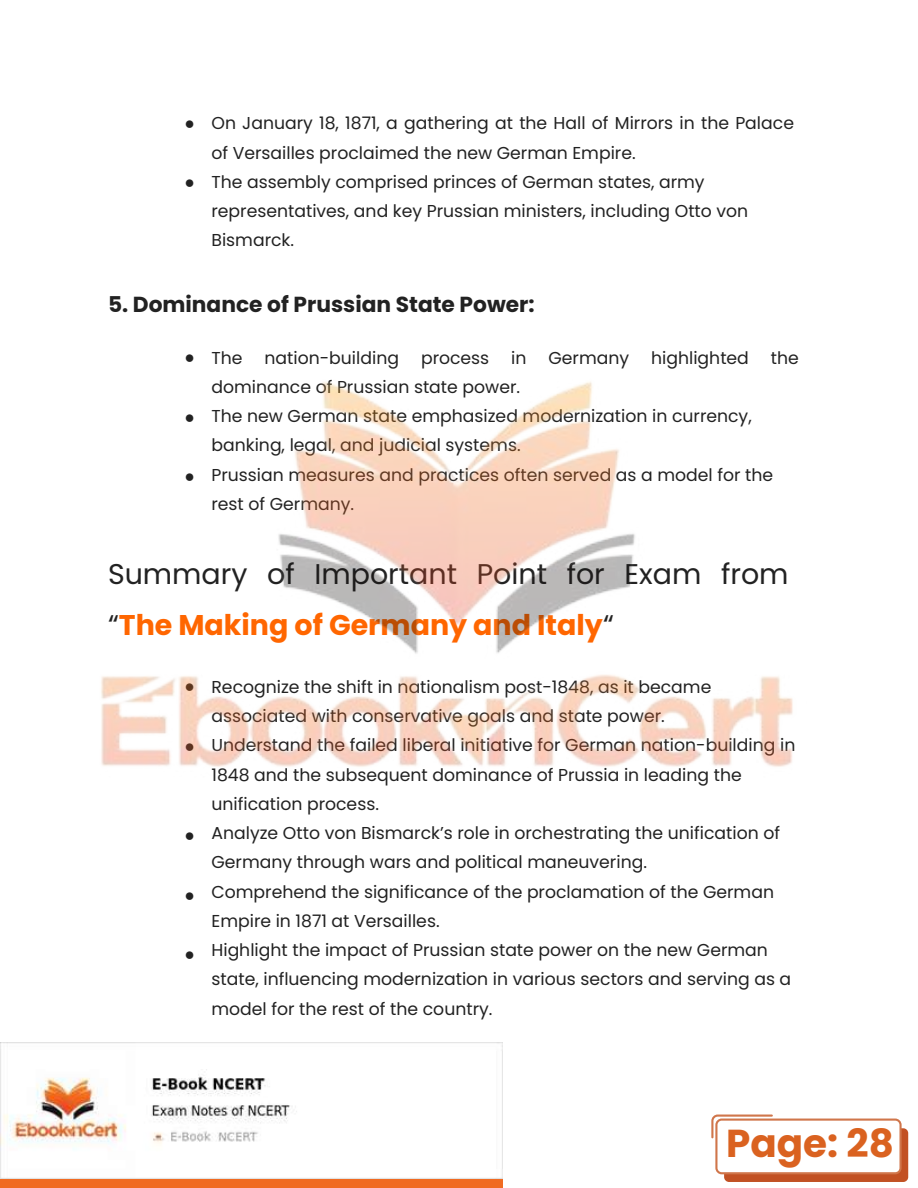
<style>
.page{position:relative;width:918px;height:1188px;background:#fff}
.page>*{position:absolute;margin:0;border:0;box-sizing:border-box;transform-origin:0 0}
.t1{font:700 38.85px "Poppins";color:#da6220}
.t2{font:28.5px/50.7px "Poppins";color:#222}
.t3{font:700 21.75px "Poppins";color:#222}
.t4{font:17.25px/29.2px "Poppins";color:#222}
.t5{font:17.25px "Arimo";color:#222}
.s1{font-weight:700;color:#f60}
</style>
<div class="page">
<div style="left:724px;top:1128px;width:184px;height:54px;background:#c25123;border-radius:5px"></div>
<svg style="left:711px;top:1115px;width:191px;height:59px"></svg>
<img style="left:101px;top:382px;width:692px;height:385px">
<div style="left:0;top:1152px;width:503px;height:36px;background:#f06b22"></div>
<img style="left:0;top:1043px;width:503px;height:135px">
<p class="t5" style="left:184px;top:113px;width:12px">●</p>
<p class="t5" style="left:184px;top:173px;width:12px">●</p>
<p class="t4" style="left:212px;top:109px;width:584px">On January 18, 1871, a gathering at the Hall of Mirrors in the Palace of Versailles proclaimed the new German Empire.<br>The assembly comprised princes of German states, army representatives, and key Prussian ministers, including Otto von Bismarck.</p>
<p class="t3" style="left:108px;top:289px;width:428px">5. Dominance of Prussian State Power:</p>
<p class="t5" style="left:184px;top:347px;width:12px">●</p>
<p class="t5" style="left:184px;top:407px;width:12px">●</p>
<p class="t5" style="left:184px;top:466px;width:12px">●</p>
<p class="t4" style="left:212px;top:343px;width:33px">The</p>
<p class="t4" style="left:265px;top:343px;width:136px">nation-building</p>
<p class="t4" style="left:421px;top:343px;width:70px">process</p>
<p class="t4" style="left:511px;top:343px;width:17px">in</p>
<p class="t4" style="left:549px;top:343px;width:82px">Germany</p>
<p class="t4" style="left:651px;top:343px;width:99px">highlighted</p>
<p class="t4" style="left:771px;top:343px;width:30px">the</p>
<p class="t4" style="left:212px;top:372px;width:563px">dominance of Prussian state power.<br>The new German state emphasized modernization in currency, banking, legal, and judicial systems.<br>Prussian measures and practices often served as a model for the rest of Germany.</p>
<h2 class="t2" style="left:108px;top:549px;width:682px">Summary of Important Point for Exam from “<span class="s1">The Making of Germany and Italy</span>“</h2>
<p class="t5" style="left:184px;top:677px;width:12px">●</p>
<p class="t5" style="left:184px;top:736px;width:12px">●</p>
<p class="t5" style="left:184px;top:825px;width:12px">●</p>
<p class="t5" style="left:184px;top:885px;width:12px">●</p>
<p class="t5" style="left:184px;top:944px;width:12px">●</p>
<p class="t4" style="left:212px;top:672px;width:585px">Recognize the shift in nationalism post-1848, as it became associated with conservative goals and state power.<br>Understand the failed liberal initiative for German nation-building in 1848 and the subsequent dominance of Prussia in leading the unification process.<br>Analyze Otto von Bismarck’s role in orchestrating the unification of Germany through wars and political maneuvering.<br>Comprehend the significance of the proclamation of the German Empire in 1871 at Versailles.<br>Highlight the impact of Prussian state power on the new German state, influencing modernization in various sectors and serving as a model for the rest of the country.</p>
<h1 class="t1" style="left:726px;top:1116px;width:169px">Page: 28</h1>
</div>
